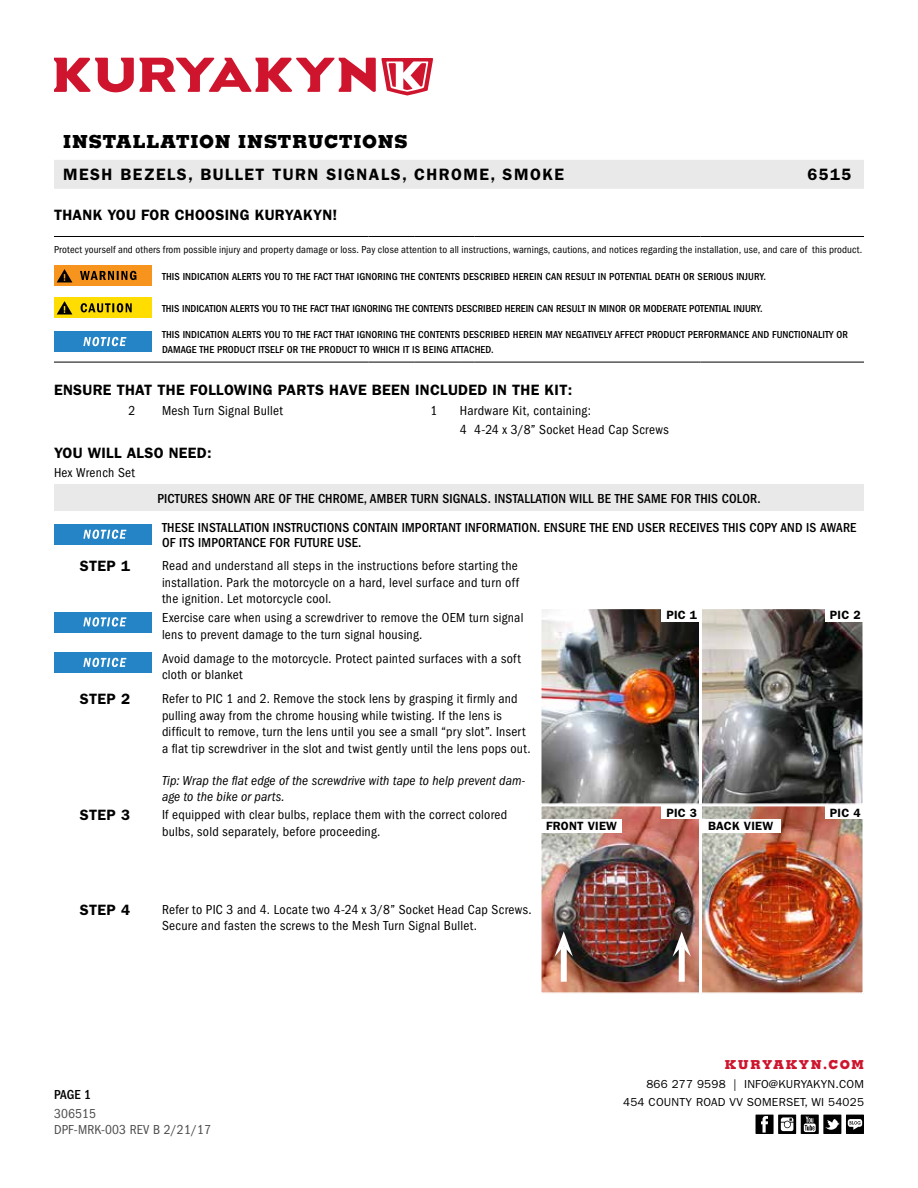
<style>
.page{position:relative;width:918px;height:1188px;background:#fff}
.page>*{position:absolute;margin:0;border:0;box-sizing:border-box;transform-origin:0 0}
.t1{font:800 18px "Memphis";letter-spacing:.04em;color:#000}
.t2{font:600 16.5px "Franklin Gothic";letter-spacing:.09em;color:#000}
.t3{font:600 15px "Franklin Gothic";letter-spacing:.02em;color:#000}
.t4{font:condensed 13.5px/16.5px "Franklin Gothic";letter-spacing:.02em;color:#000}
.t5{font:500 condensed 13.5px/15.8px "Franklin Gothic";letter-spacing:.01em;color:#000}
.t6{font:italic condensed 13.5px/15.8px "Franklin Gothic";letter-spacing:.01em;color:#000}
.t7{font:condensed 13.5px/15.8px "Franklin Gothic";letter-spacing:.01em;color:#4d4d4f}
.t8{font:800 12.3px "Memphis";letter-spacing:.12em;color:#ce152d}
.t9{font:600 12px "Franklin Gothic";letter-spacing:.02em;color:#000}
.t10{font:11.7px/18px "Franklin Gothic";letter-spacing:.02em;color:#000;text-align:right}
.t11{font:500 condensed 10.5px/15.8px "Franklin Gothic";letter-spacing:.01em;color:#000}
.t12{font:condensed 10.5px "Franklin Gothic";letter-spacing:.015em;color:#000}
</style>
<div class="page">
<svg style="left:54px;top:58px;width:379px;height:38px"></svg>
<div style="left:54px;top:160px;width:810px;height:29px;background:#e9e9ea"></div>
<div style="left:846px;top:1115px;width:18px;height:19px;background:#000"></div>
<svg style="left:848px;top:1119px;width:14px;height:11px"></svg>
<svg style="left:778px;top:1115px;width:18px;height:19px"></svg>
<svg style="left:781px;top:1117px;width:12px;height:14px"></svg>
<div style="left:756px;top:1115px;width:18px;height:19px;background:#000"></div>
<svg style="left:761px;top:1116px;width:7px;height:17px"></svg>
<svg style="left:801px;top:1115px;width:18px;height:19px"></svg>
<svg style="left:804px;top:1117px;width:12px;height:15px"></svg>
<div style="left:823px;top:1115px;width:18px;height:19px;background:#000"></div>
<svg style="left:825px;top:1119px;width:15px;height:11px"></svg>
<hr style="left:54px;top:236px;width:54px;height:1px;background:#000">
<hr style="left:108px;top:236px;width:54px;height:1px;background:#000">
<hr style="left:162px;top:236px;width:206px;height:1px;background:#000">
<hr style="left:368px;top:236px;width:46px;height:1px;background:#000">
<hr style="left:414px;top:236px;width:46px;height:1px;background:#000">
<svg style="left:460px;top:236px;width:14px;height:1px"></svg>
<hr style="left:474px;top:236px;width:66px;height:1px;background:#000">
<hr style="left:540px;top:236px;width:161px;height:1px;background:#000">
<hr style="left:701px;top:236px;width:163px;height:1px;background:#000">
<hr style="left:54px;top:362px;width:54px;height:1px;background:#000">
<hr style="left:108px;top:362px;width:54px;height:1px;background:#000">
<hr style="left:162px;top:362px;width:206px;height:1px;background:#000">
<hr style="left:368px;top:362px;width:46px;height:1px;background:#000">
<hr style="left:414px;top:362px;width:46px;height:1px;background:#000">
<svg style="left:460px;top:362px;width:14px;height:1px"></svg>
<hr style="left:474px;top:362px;width:66px;height:1px;background:#000">
<hr style="left:540px;top:362px;width:161px;height:1px;background:#000">
<hr style="left:701px;top:362px;width:163px;height:1px;background:#000">
<div style="left:54px;top:266px;width:97px;height:20px;background:#f7941e"></div>
<svg style="left:80px;top:271px;width:56px;height:9px"></svg>
<svg style="left:57px;top:269px;width:15px;height:13px"></svg>
<div style="left:54px;top:298px;width:97px;height:20px;background:#fd0"></div>
<svg style="left:57px;top:301px;width:15px;height:14px"></svg>
<svg style="left:81px;top:303px;width:51px;height:9px"></svg>
<div style="left:54px;top:332px;width:97px;height:20px;background:#2484c6"></div>
<svg style="left:83px;top:337px;width:43px;height:9px"></svg>
<div style="left:54px;top:524px;width:97px;height:20px;background:#2484c6"></div>
<svg style="left:83px;top:530px;width:43px;height:9px"></svg>
<div style="left:54px;top:612px;width:97px;height:20px;background:#2484c6"></div>
<svg style="left:83px;top:617px;width:43px;height:10px"></svg>
<img style="left:543px;top:611px;width:318px;height:191px">
<div style="left:540px;top:608px;width:161px;height:197px;border:2px solid #fff"></div>
<div style="left:701px;top:608px;width:163px;height:197px;border:2px solid #fff"></div>
<div style="left:54px;top:652px;width:97px;height:21px;background:#2484c6"></div>
<svg style="left:83px;top:658px;width:43px;height:9px"></svg>
<img style="left:543px;top:808px;width:318px;height:183px">
<div style="left:540px;top:805px;width:161px;height:189px;border:2px solid #fff"></div>
<div style="left:701px;top:805px;width:163px;height:189px;border:2px solid #fff"></div>
<div style="left:825px;top:608px;width:41px;height:14px;background:#fff"></div>
<div style="left:662px;top:608px;width:40px;height:14px;background:#fff"></div>
<div style="left:825px;top:806px;width:41px;height:13px;background:#fff"></div>
<div style="left:662px;top:806px;width:40px;height:13px;background:#fff"></div>
<div style="left:541px;top:819px;width:81px;height:14px;background:#fff"></div>
<div style="left:700px;top:819px;width:81px;height:14px;background:#fff"></div>
<div style="left:561px;top:946px;width:6px;height:36px;background:#fff"></div>
<svg style="left:555px;top:932px;width:18px;height:25px"></svg>
<div style="left:679px;top:946px;width:6px;height:36px;background:#fff"></div>
<svg style="left:673px;top:932px;width:18px;height:25px"></svg>
<div style="left:55px;top:485px;width:808px;height:25px;background:#e9e9ea"></div>
<div style="left:54px;top:484px;width:810px;height:27px;border:2px solid #e9e9ea"></div>
<h1 class="t1" style="left:63px;top:130px;width:346px">INSTALLATION INSTRUCTIONS</h1>
<p class="t2" style="left:63px;top:165px;width:502px">MESH BEZELS, BULLET TURN SIGNALS, CHROME, SMOKE</p>
<p class="t2" style="left:807px;top:165px;width:46px">6515</p>
<p class="t3" style="left:54px;top:206px;width:285px">THANK YOU FOR CHOOSING KURYAKYN!</p>
<p class="t12" style="left:54px;top:244px;width:810px">Protect yourself and others from possible injury and property damage or loss. Pay close attention to all instructions, warnings, cautions, and notices regarding the installation, use, and care of this product.</p>
<p class="t11" style="left:162px;top:268px;width:606px">THIS INDICATION ALERTS YOU TO THE FACT THAT IGNORING THE CONTENTS DESCRIBED HEREIN CAN RESULT IN POTENTIAL DEATH OR SERIOUS INJURY.</p>
<p class="t11" style="left:162px;top:300px;width:602px">THIS INDICATION ALERTS YOU TO THE FACT THAT IGNORING THE CONTENTS DESCRIBED HEREIN CAN RESULT IN MINOR OR MODERATE POTENTIAL INJURY.</p>
<p class="t11" style="left:162px;top:326px;width:687px">THIS INDICATION ALERTS YOU TO THE FACT THAT IGNORING THE CONTENTS DESCRIBED HEREIN MAY NEGATIVELY AFFECT PRODUCT PERFORMANCE AND FUNCTIONALITY OR<br>DAMAGE THE PRODUCT ITSELF OR THE PRODUCT TO WHICH IT IS BEING ATTACHED.</p>
<p class="t3" style="left:54px;top:381px;width:520px">ENSURE THAT THE FOLLOWING PARTS HAVE BEEN INCLUDED IN THE KIT:</p>
<p class="t4" style="left:129px;top:403px;width:8px">2</p>
<p class="t4" style="left:162px;top:403px;width:123px">Mesh Turn Signal Bullet</p>
<p class="t4" style="left:431px;top:403px;width:8px">1</p>
<p class="t4" style="left:460px;top:402px;width:210px;line-height:18.8px">Hardware Kit, containing:<br>4 4-24 x 3/8” Socket Head Cap Screws</p>
<p class="t3" style="left:54px;top:444px;width:159px">YOU WILL ALSO NEED:</p>
<p class="t4" style="left:54px;top:465px;width:83px">Hex Wrench Set</p>
<p class="t5" style="left:157px;top:490px;width:605px">PICTURES SHOWN ARE OF THE CHROME, AMBER TURN SIGNALS. INSTALLATION WILL BE THE SAME FOR THIS COLOR.</p>
<p class="t5" style="left:162px;top:519px;width:696px">THESE INSTALLATION INSTRUCTIONS CONTAIN IMPORTANT INFORMATION. ENSURE THE END USER RECEIVES THIS COPY AND IS AWARE<br>OF ITS IMPORTANCE FOR FUTURE USE.</p>
<p class="t3" style="left:80px;top:557px;width:52px">STEP 1</p>
<p class="t4" style="left:162px;top:558px;width:358px;text-align:justify">Read and understand all steps in the instructions before starting the installation. Park the motorcycle on a hard, level surface and turn off the ignition. Let motorcycle cool.</p>
<p class="t4" style="left:162px;top:610px;width:363px">Exercise care when using a screwdriver to remove the OEM turn signal lens to prevent damage to the turn signal housing.</p>
<p class="t4" style="left:162px;top:650px;width:360px">Avoid damage to the motorcycle. Protect painted surfaces with a soft cloth or blanket</p>
<p class="t3" style="left:80px;top:690px;width:52px">STEP 2</p>
<p class="t4" style="left:162px;top:691px;width:370px">Refer to PIC 1 and 2. Remove the stock lens by grasping it firmly and pulling away from the chrome housing while twisting. If the lens is difficult to remove, turn the lens until you see a small “pry slot”. Insert a flat tip screwdriver in the slot and twist gently until the lens pops out.</p>
<p class="t6" style="left:162px;top:773px;width:365px">Tip: Wrap the flat edge of the screwdrive with tape to help prevent dam&shy;age to the bike or parts.</p>
<p class="t3" style="left:80px;top:806px;width:52px">STEP 3</p>
<p class="t4" style="left:162px;top:807px;width:347px">If equipped with clear bulbs, replace them with the correct colored bulbs, sold separately, before proceeding.</p>
<p class="t9" style="left:666px;top:608px;width:32px">PIC 1</p>
<p class="t9" style="left:830px;top:608px;width:32px">PIC 2</p>
<p class="t9" style="left:666px;top:806px;width:32px">PIC 3</p>
<p class="t9" style="left:830px;top:806px;width:32px">PIC 4</p>
<p class="t9" style="left:546px;top:819px;width:72px">FRONT VIEW</p>
<p class="t9" style="left:708px;top:819px;width:67px">BACK VIEW</p>
<p class="t3" style="left:80px;top:901px;width:52px">STEP 4</p>
<p class="t4" style="left:162px;top:901px;width:371px">Refer to PIC 3 and 4. Locate two 4-24 x 3/8” Socket Head Cap Screws.<br>Secure and fasten the screws to the Mesh Turn Signal Bullet.</p>
<p class="t5" style="left:54px;top:1087px;width:39px">PAGE 1</p>
<p class="t7" style="left:54px;top:1106px;width:159px">306515<br>DPF-MRK-003 REV B 2/21/17</p>
<p class="t8" style="left:725px;top:1057px;width:141px">KURYAKYN.COM</p>
<p class="t10" style="left:623px;top:1076px;width:242px">866 277 9598 | INFO@KURYAKYN.COM<br>454 COUNTY ROAD VV SOMERSET, WI 54025</p>
</div>
